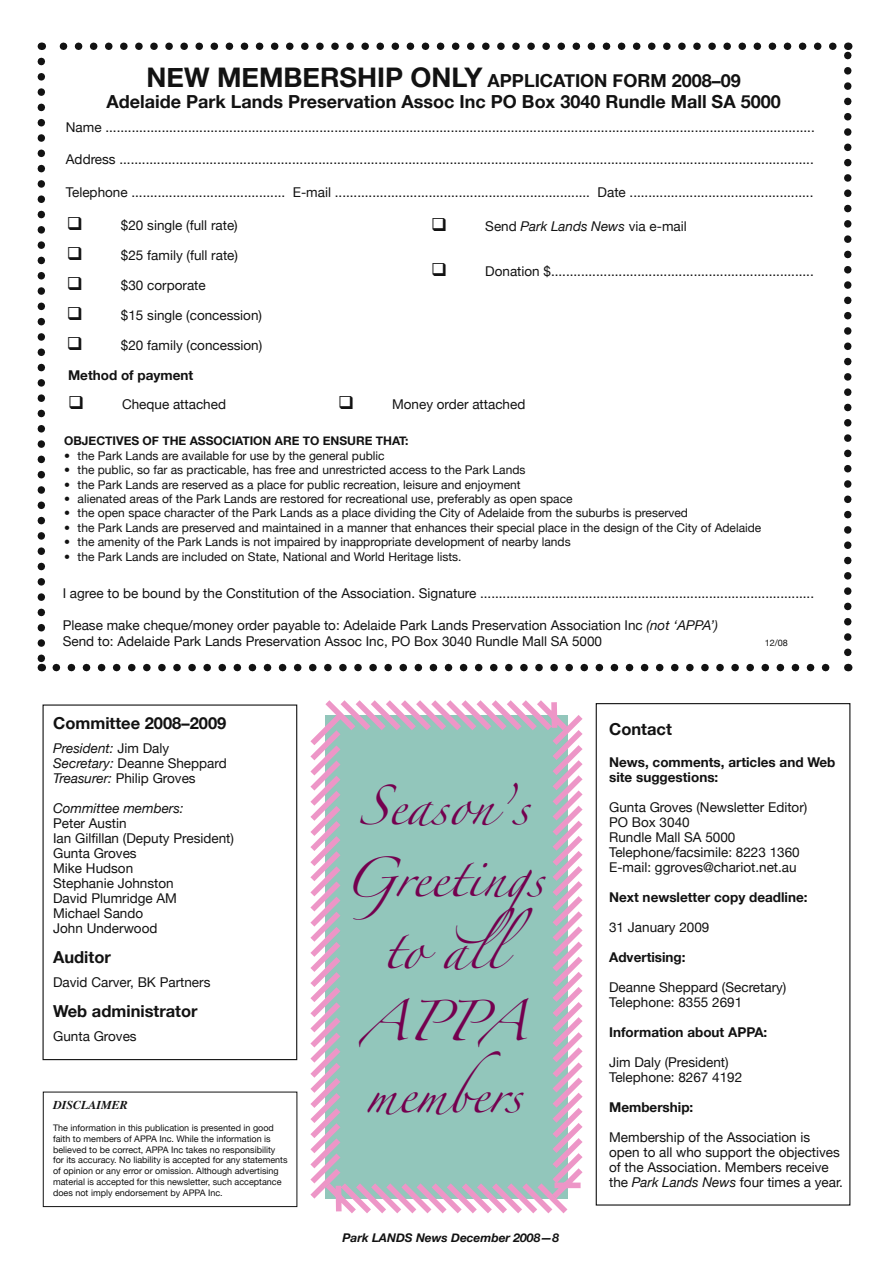
<style>
.page{position:relative;width:893px;height:1263px;background:#fff}
.page>*{position:absolute;margin:0;border:0;box-sizing:border-box;transform-origin:0 0}
.t1{font:36px "Zapfino";color:#74004f}
.t2{font:700 18px/21.6px "Helvetica Neue";color:#121212;text-align:center}
.t3{font:700 16.5px "Helvetica Neue";color:#121212}
.t4{font:13.5px/15px "Helvetica Neue";color:#121212}
.t5{font:700 13.5px/15px "Helvetica Neue";color:#121212}
.t6{font:italic 13.5px "Helvetica Neue";color:#121212}
.t7{font:12px "Helvetica Neue";color:#121212}
.t8{font:700 12px "Helvetica Neue";color:#121212}
.t9{font:italic 700 12px "Helvetica Neue";color:#121212}
.t10{font:italic 700 12px "Times";color:#121212}
.t11{font:9px/10.8px "Helvetica Neue";color:#121212}
.s1{font-size:27px}
.s2{font-style:italic}
</style>
<div class="page">
<div style="left:43px;top:704px;width:254px;height:356px;border:1px solid #121212"></div>
<div style="left:43px;top:1092px;width:254px;height:115px;border:1px solid #121212"></div>
<div style="left:596px;top:703px;width:254px;height:502px;border:1px solid #121212"></div>
<svg style="left:56px;top:664px;width:774px;height:7px"></svg>
<svg style="left:59px;top:43px;width:774px;height:7px"></svg>
<svg style="left:38px;top:61px;width:7px;height:610px"></svg>
<svg style="left:844px;top:43px;width:7px;height:609px"></svg>
<svg style="left:310px;top:700px;width:273px;height:514px;background:#a9c5c3"></svg>
<h2 class="t2" style="left:107px;top:69px;width:676px"><span class="s1">NEW MEMBERSHIP ONLY</span> APPLICATION FORM 2008–09<br>Adelaide Park Lands Preservation Assoc Inc PO Box 3040 Rundle Mall SA 5000</h2>
<p class="t4" style="left:66px;top:119px;width:750px">Name .............................................................................................................................................................................................</p>
<p class="t4" style="left:66px;top:152px;width:749px">Address .........................................................................................................................................................................................</p>
<p class="t4" style="left:66px;top:184px;width:749px">Telephone ......................................... E-mail .................................................................... Date .................................................</p>
<p class="t4" style="left:67px;top:217px;width:172px">❑ $20 single (full rate)</p>
<p class="t4" style="left:67px;top:247px;width:173px">❑ $25 family (full rate)</p>
<p class="t4" style="left:67px;top:277px;width:140px">❑ $30 corporate</p>
<p class="t4" style="left:67px;top:307px;width:197px">❑ $15 single (concession)</p>
<p class="t4" style="left:67px;top:337px;width:197px">❑ $20 family (concession)</p>
<p class="t4" style="left:431px;top:218px;width:257px">❑ Send <span class="s2">Park Lands News</span> via e-mail</p>
<p class="t4" style="left:431px;top:263px;width:384px">❑ Donation $......................................................................</p>
<p class="t5" style="left:68px;top:368px;width:127px">Method of payment</p>
<p class="t4" style="left:68px;top:397px;width:160px">❑ Cheque attached</p>
<p class="t4" style="left:338px;top:397px;width:189px">❑ Money order attached</p>
<p class="t8" style="left:64px;top:434px;width:346px">OBJECTIVES OF THE ASSOCIATION ARE TO ENSURE THAT:</p>
<p class="t7" style="left:64px;top:448px;width:322px">• the Park Lands are available for use by the general public</p>
<p class="t7" style="left:64px;top:463px;width:463px">• the public, so far as practicable, has free and unrestricted access to the Park Lands</p>
<p class="t7" style="left:64px;top:477px;width:458px">• the Park Lands are reserved as a place for public recreation, leisure and enjoyment</p>
<p class="t7" style="left:64px;top:492px;width:510px">• alienated areas of the Park Lands are restored for recreational use, preferably as open space</p>
<p class="t7" style="left:64px;top:506px;width:625px">• the open space character of the Park Lands as a place dividing the City of Adelaide from the suburbs is preserved</p>
<p class="t7" style="left:64px;top:520px;width:699px">• the Park Lands are preserved and maintained in a manner that enhances their special place in the design of the City of Adelaide</p>
<p class="t7" style="left:64px;top:535px;width:508px">• the amenity of the Park Lands is not impaired by inappropriate development of nearby lands</p>
<p class="t7" style="left:64px;top:549px;width:399px">• the Park Lands are included on State, National and World Heritage lists.</p>
<p class="t4" style="left:63px;top:585px;width:753px">I agree to be bound by the Constitution of the Association. Signature .........................................................................................</p>
<p class="t4" style="left:63px;top:617px;width:657px;line-height:16.2px">Please make cheque/money order payable to: Adelaide Park Lands Preservation Association Inc <span class="s2">(not ‘APPA’)<br></span>Send to: Adelaide Park Lands Preservation Assoc Inc, PO Box 3040 Rundle Mall SA 5000</p>
<p class="t11" style="left:765px;top:637px;width:25px">12/08</p>
<p class="t3" style="left:53px;top:713px;width:175px">Committee 2008–2009</p>
<p class="t4" style="left:53px;top:740px;width:175px"><span class="s2">President:</span> Jim Daly<br><span class="s2">Secretary:</span> Deanne Sheppard<br><span class="s2">Treasurer:</span> Philip Groves</p>
<p class="t6" style="left:53px;top:800px;width:132px">Committee members:</p>
<p class="t4" style="left:53px;top:815px;width:182px">Peter Austin<br>Ian Gilfillan (Deputy President)<br>Gunta Groves<br>Mike Hudson<br>Stephanie Johnston<br>David Plumridge AM<br>Michael Sando<br>John Underwood</p>
<p class="t3" style="left:53px;top:947px;width:59px">Auditor</p>
<p class="t4" style="left:53px;top:974px;width:159px">David Carver, BK Partners</p>
<p class="t3" style="left:53px;top:1001px;width:146px">Web administrator</p>
<p class="t4" style="left:53px;top:1028px;width:85px">Gunta Groves</p>
<p class="t10" style="left:53px;top:1094px;width:76px">DISCLAIMER</p>
<p class="t11" style="left:53px;top:1122px;width:236px">The information in this publication is presented in good faith to members of APPA Inc. While the information is believed to be correct, APPA Inc takes no responsibility for its accuracy. No liability is accepted for any statements of opinion or any error or omission. Although advertising material is accepted for this newsletter, such acceptance does not imply endorsement by APPA Inc.</p>
<h1 class="t1" style="left:358px;top:790px;width:172px">Season’s</h1>
<h1 class="t1" style="left:344px;top:862px;width:240px">Greetings</h1>
<h1 class="t1" style="left:383px;top:934px;width:151px">to all</h1>
<h1 class="t1" style="left:360px;top:1006px;width:168px">APPA</h1>
<h1 class="t1" style="left:366px;top:1078px;width:157px">members</h1>
<p class="t9" style="left:342px;top:1230px;width:211px">Park LANDS News December 2008—</p>
<p class="t3" style="left:609px;top:719px;width:64px">Contact</p>
<p class="t5" style="left:609px;top:754px;width:228px">News, comments, articles and Web site suggestions:</p>
<p class="t4" style="left:609px;top:800px;width:200px">Gunta Groves (Newsletter Editor)<br>PO Box 3040<br>Rundle Mall SA 5000<br>Telephone/facsimile: 8223 1360<br>E-mail: ggroves@chariot.net.au</p>
<p class="t5" style="left:609px;top:889px;width:200px">Next newsletter copy deadline:</p>
<p class="t4" style="left:609px;top:920px;width:102px">31 January 2009</p>
<p class="t5" style="left:609px;top:949px;width:78px">Advertising:</p>
<p class="t4" style="left:609px;top:980px;width:179px">Deanne Sheppard (Secretary)<br>Telephone: 8355 2691</p>
<p class="t5" style="left:609px;top:1024px;width:160px">Information about APPA:</p>
<p class="t4" style="left:609px;top:1055px;width:135px">Jim Daly (President)<br>Telephone: 8267 4192</p>
<p class="t5" style="left:609px;top:1099px;width:86px">Membership:</p>
<p class="t4" style="left:609px;top:1130px;width:235px">Membership of the Association is open to all who support the objectives of the Association. Members receive the <span class="s2">Park Lands News</span> four times a year.</p>
</div>
